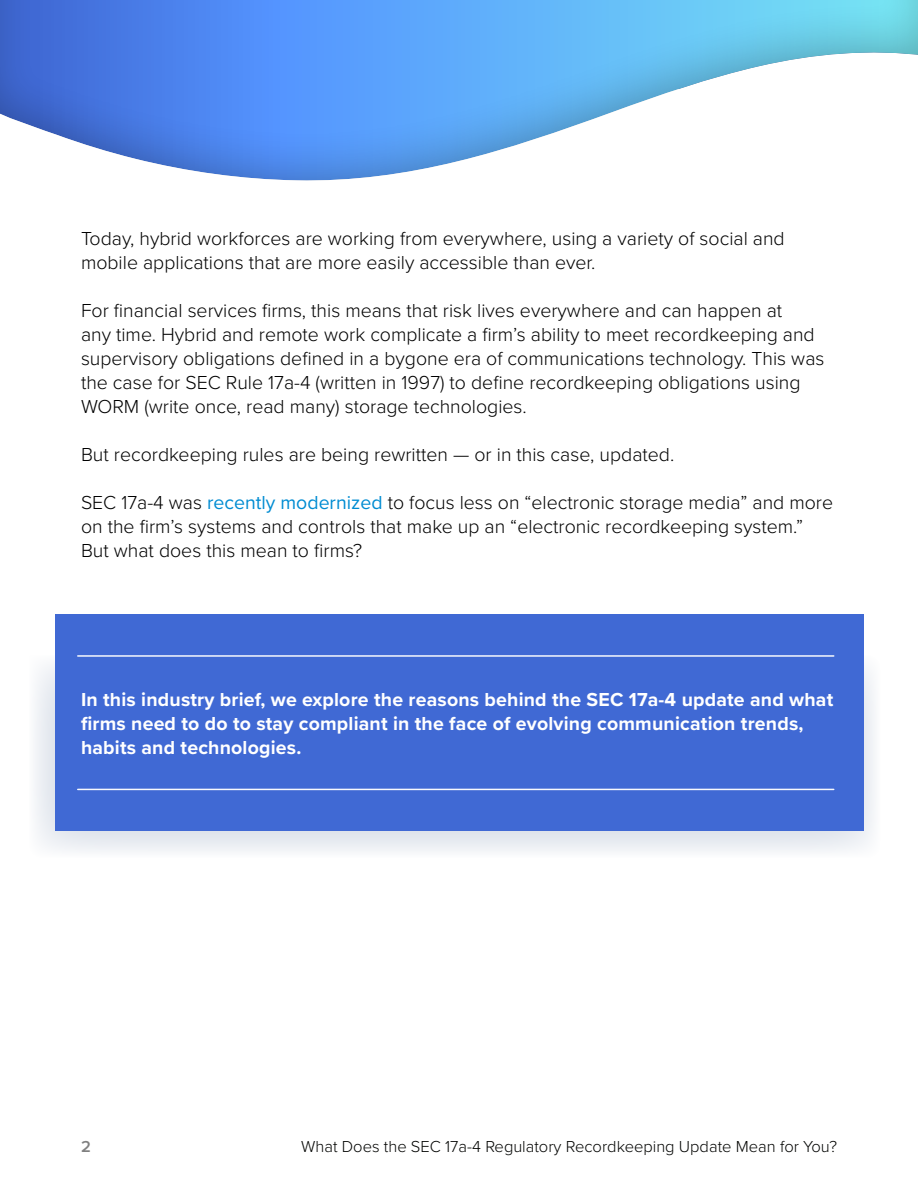
<style>
.page{position:relative;width:918px;height:1188px;background:#fff}
.page>*{position:absolute;margin:0;border:0;box-sizing:border-box;transform-origin:0 0}
.t1{font:300 19.5px/24px "Proxima Nova";color:#000}
.t2{font:700 19.5px/24px "Proxima Nova";letter-spacing:.01em;color:#fff}
.t3{font:300 16.5px "Proxima Nova";color:#040503}
.t4{font:600 16.5px "Proxima Nova";color:#808080}
.s1{font-weight:400;color:#008cd2}
</style>
<div class="page">
<div style="left:0;top:0;width:918px;height:182px;background:#000;opacity:.3"></div>
<svg style="left:35px;top:655px;width:840px;height:197px;fill:#e9edf2"></svg>
<div style="left:55px;top:615px;width:808px;height:216px;background:#4069d4"></div>
<hr style="left:78px;top:655px;width:756px;height:2px;background:#f7f9fd">
<hr style="left:78px;top:789px;width:756px;height:1px;background:#f7f9fd">
<p class="t1" style="left:81px;top:225px;width:705px">Today, hybrid workforces are working from everywhere, using a variety of social and mobile applications that are more easily accessible than ever.</p>
<p class="t1" style="left:81px;top:297px;width:745px">For financial services firms, this means that risk lives everywhere and can happen at<br>any time. Hybrid and remote work complicate a firm’s ability to meet recordkeeping and supervisory obligations defined in a bygone era of communications technology. This was the case for SEC Rule 17a-4 (written in 1997) to define recordkeeping obligations using WORM (write once, read many) storage technologies.</p>
<p class="t1" style="left:81px;top:441px;width:595px">But recordkeeping rules are being rewritten — or in this case, updated.</p>
<p class="t1" style="left:81px;top:489px;width:754px">SEC 17a-4 was <span class="s1">recently modernized</span> to focus less on “electronic storage media” and more on the firm’s systems and controls that make up an “electronic recordkeeping system.”</p>
<p class="t1" style="left:81px;top:537px;width:283px">But what does this mean to firms?</p>
<p class="t2" style="left:81px;top:687px;width:754px">In this industry brief, we explore the reasons behind the SEC 17a-4 update and what firms need to do to stay compliant in the face of evolving communication trends, habits and technologies.</p>
<p class="t4" style="left:81px;top:1135px;width:11px">2</p>
<p class="t3" style="left:301px;top:1135px;width:537px">What Does the SEC 17a-4 Regulatory Recordkeeping Update Mean for You?</p>
</div>
